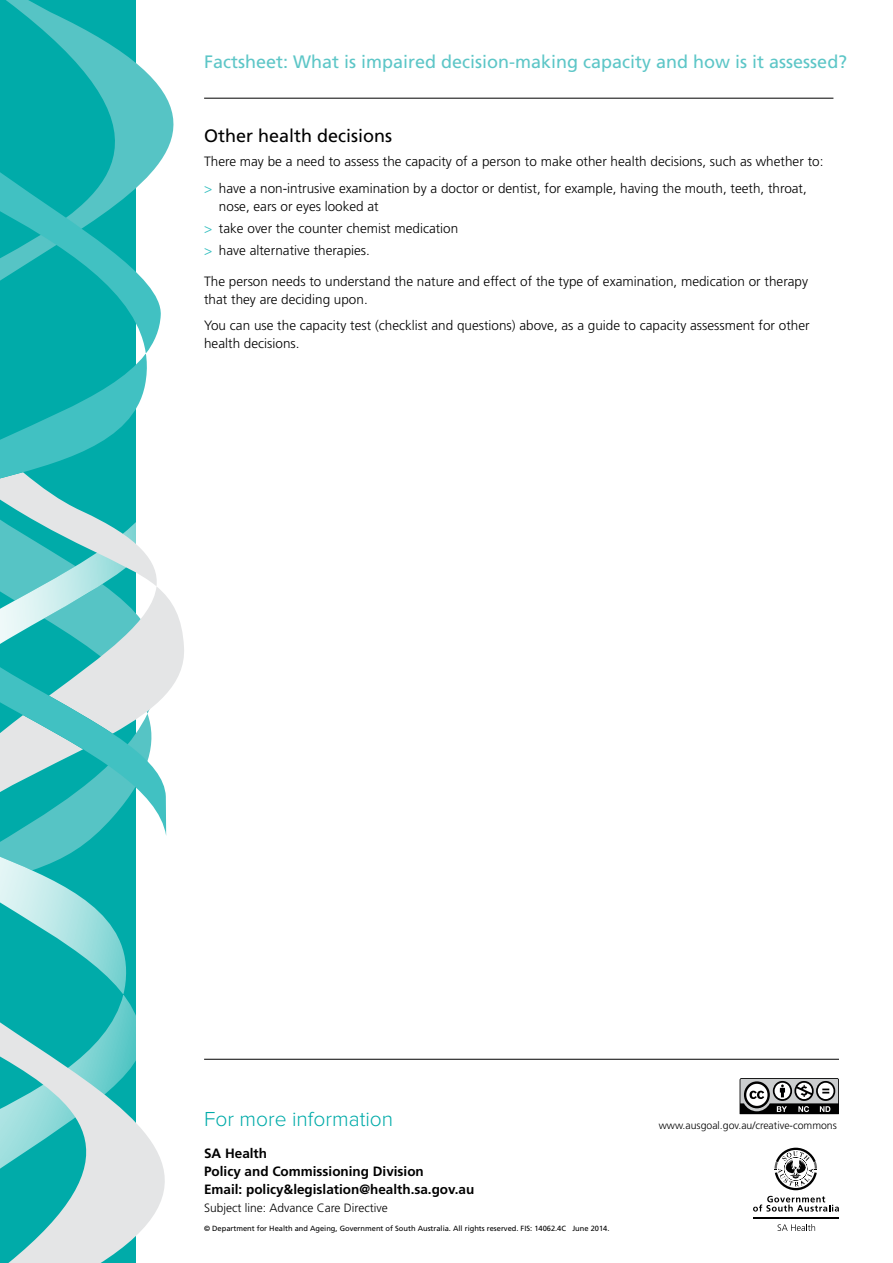
<style>
.page{position:relative;width:893px;height:1263px;background:#fff}
.page>*{position:absolute;margin:0;border:0;box-sizing:border-box;transform-origin:0 0}
.t1{font:300 21px "Proxima Nova";color:#00aba9}
.t2{font:18px "Frutiger";color:#5dc6c7}
.t3{font:18px "Frutiger";color:#000}
.t4{font:300 13.5px/22.2px "Frutiger";color:#000}
.t5{font:700 13.5px/18px "Frutiger";color:#000}
.t6{font:300 12px "Frutiger";color:#000}
.t7{font:300 10.5px "Frutiger";color:#000}
.t8{font:7.5px "Frutiger";color:#000}
.s1{color:#31bebf}
</style>
<div class="page">
<hr style="left:204px;top:98px;width:629px;height:1px;background:#000">
<svg style="left:0;top:606px;width:184px;height:657px"></svg>
<svg style="left:0;top:2px;width:173px;height:834px;background:#5ac6c5"></svg>
<svg style="left:778px;top:1224px;width:37px;height:7px"></svg>
<hr style="left:753px;top:1217px;width:86px;height:2px;background:#000">
<svg style="left:753px;top:1196px;width:86px;height:15px"></svg>
<svg style="left:774px;top:1148px;width:43px;height:42px"></svg>
<svg style="left:740px;top:1078px;width:99px;height:36px"></svg>
<hr style="left:204px;top:1059px;width:635px;height:1px;background:#000">
<h2 class="t2" style="left:204px;top:51px;width:645px">Factsheet: What is impaired decision-making capacity and how is it assessed?</h2>
<h2 class="t3" style="left:204px;top:125px;width:190px">Other health decisions</h2>
<p class="t4" style="left:204px;top:148px;width:621px;line-height:26.5px">There may be a need to assess the capacity of a person to make other health decisions, such as whether to: <span class="s1">&gt;</span> have a non-intrusive examination by a doctor or dentist, for example, having the mouth, teeth, throat,</p>
<p class="t4" style="left:204px;top:195px;width:256px;text-indent:15px">nose, ears or eyes looked at<br><span class="s1">&gt;</span> take over the counter chemist medication <span class="s1">&gt;</span> have alternative therapies.</p>
<p class="t4" style="left:204px;top:272px;width:605px;line-height:18px">The person needs to understand the nature and effect of the type of examination, medication or therapy that they are deciding upon.</p>
<p class="t4" style="left:204px;top:317px;width:607px;line-height:18px">You can use the capacity test (checklist and questions) above, as a guide to capacity assessment for other health decisions.</p>
<h1 class="t1" style="left:204px;top:1109px;width:191px">For more information</h1>
<p class="t5" style="left:204px;top:1145px;width:272px">SA Health<br>Policy and Commissioning Division<br>Email: policy&amp;legislation@health.sa.gov.au</p>
<p class="t6" style="left:204px;top:1201px;width:185px">Subject line: Advance Care Directive</p>
<p class="t8" style="left:204px;top:1224px;width:407px">© Department for Health and Ageing, Government of South Australia. All rights reserved. FIS: 14062.4C June 2014.</p>
<p class="t7" style="left:659px;top:1119px;width:180px">www.ausgoal.gov.au/creative-commons</p>
</div>
